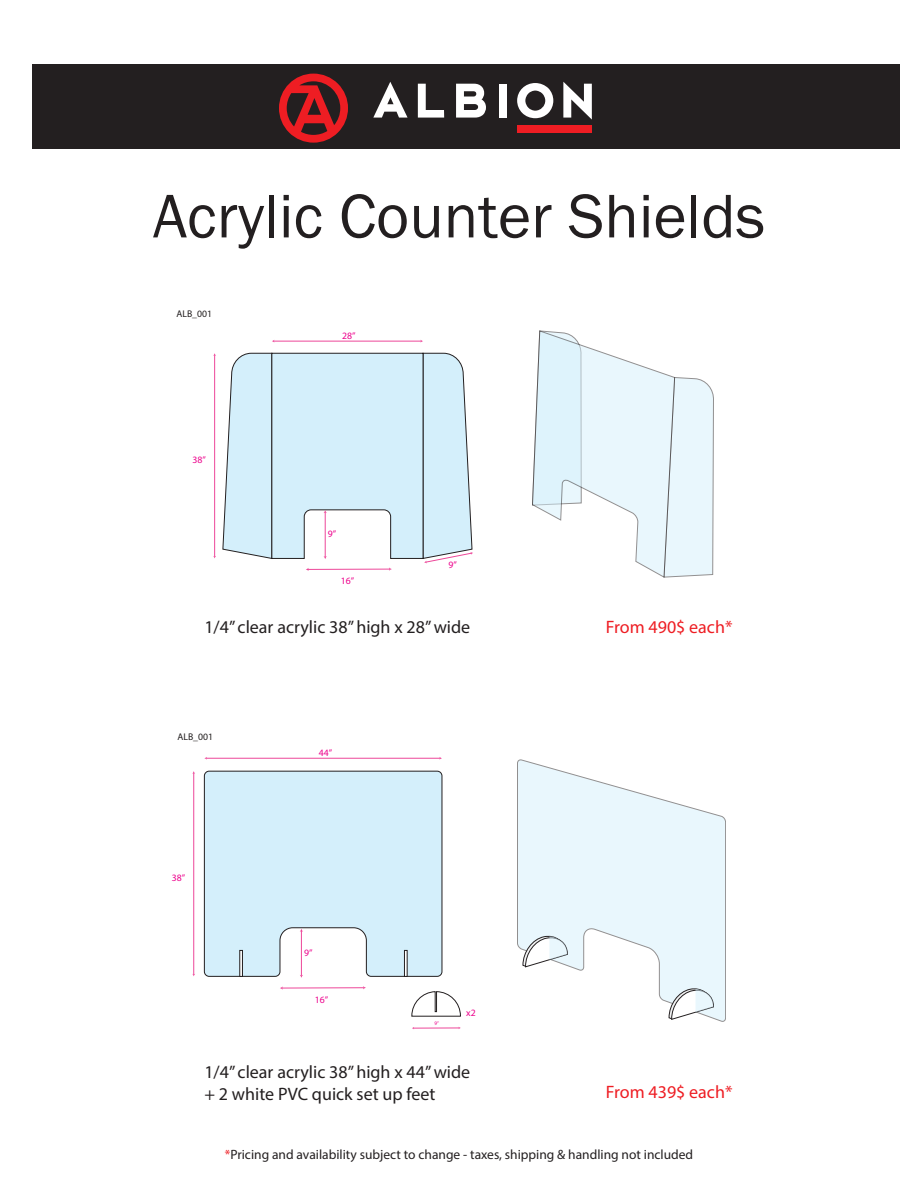
<style>
.page{position:relative;width:918px;height:1188px;background:#fff}
.page>*{position:absolute;margin:0;border:0;box-sizing:border-box;transform-origin:0 0}
.t1{font:63.75px "Franklin Gothic";color:#231f20}
.t2{font:18px/21.6px "Myriad Pro";color:#231f20}
.t3{font:18px "Myriad Pro";color:#ee1d23}
.t4{font:13.5px "Myriad Pro";color:#231f20}
.t5{font:9.75px "Myriad Pro";color:#ed028c}
.t6{font:9.75px "Myriad Pro";color:#231f20}
.t7{font:5.25px "Myriad Pro";color:#ed028c}
.s1{color:#ee1d23}
</style>
<div class="page">
<svg style="left:532px;top:331px;width:182px;height:246px"></svg>
<hr style="left:274px;top:341px;width:147px;height:1px;background:#ed4799">
<hr style="left:214px;top:355px;width:1px;height:202px;background:#ed4799">
<svg style="left:223px;top:353px;width:250px;height:218px"></svg>
<hr style="left:206px;top:758px;width:234px;height:1px;background:#ed4799">
<hr style="left:193px;top:773px;width:1px;height:202px;background:#ed4799">
<hr style="left:282px;top:987px;width:82px;height:1px;background:#ed4799">
<hr style="left:413px;top:1028px;width:46px;height:1px;background:#ed4799">
<svg style="left:204px;top:771px;width:238px;height:206px"></svg>
<div style="left:404px;top:950px;width:3px;height:27px;background:#fff;border:1px solid #231f20"></div>
<div style="left:240px;top:950px;width:3px;height:27px;background:#fff;border:1px solid #231f20"></div>
<svg style="left:517px;top:760px;width:209px;height:262px"></svg>
<svg style="left:669px;top:987px;width:45px;height:33px"></svg>
<svg style="left:523px;top:934px;width:45px;height:33px"></svg>
<svg style="left:412px;top:992px;width:49px;height:24px"></svg>
<div style="left:32px;top:64px;width:867px;height:84px;background:#231f20"></div>
<svg style="left:373px;top:82px;width:35px;height:36px"></svg>
<svg style="left:418px;top:84px;width:26px;height:34px"></svg>
<svg style="left:456px;top:84px;width:30px;height:34px"></svg>
<div style="left:499px;top:84px;width:8px;height:34px;background:#fff"></div>
<svg style="left:517px;top:83px;width:36px;height:35px"></svg>
<svg style="left:563px;top:82px;width:29px;height:38px"></svg>
<div style="left:517px;top:125px;width:75px;height:8px;background:#ee1d23"></div>
<svg style="left:279px;top:74px;width:69px;height:69px"></svg>
<h1 class="t1" style="left:153px;top:177px;width:614px">Acrylic Counter Shields</h1>
<p class="t6" style="left:176px;top:307px;width:37px">ALB_001</p>
<p class="t5" style="left:193px;top:454px;width:15px">38”</p>
<p class="t5" style="left:342px;top:330px;width:15px">28”</p>
<p class="t5" style="left:328px;top:528px;width:10px">9”</p>
<p class="t5" style="left:341px;top:575px;width:15px">16”</p>
<p class="t5" style="left:448px;top:559px;width:10px">9”</p>
<p class="t2" style="left:204px;top:616px;width:267px">1/4” clear acrylic 38” high x 28” wide</p>
<p class="t6" style="left:177px;top:731px;width:37px">ALB_001</p>
<p class="t5" style="left:172px;top:872px;width:15px">38”</p>
<p class="t5" style="left:319px;top:747px;width:15px">44”</p>
<p class="t5" style="left:304px;top:947px;width:10px">9”</p>
<p class="t5" style="left:315px;top:993px;width:15px">16”</p>
<p class="t7" style="left:434px;top:1020px;width:6px">9”</p>
<p class="t5" style="left:466px;top:1007px;width:11px">x2</p>
<p class="t2" style="left:204px;top:1061px;width:267px">1/4” clear acrylic 38” high x 44” wide + 2 white PVC quick set up feet</p>
<p class="t3" style="left:606px;top:616px;width:128px">From 490$ each*</p>
<p class="t3" style="left:606px;top:1081px;width:128px">From 439$ each*</p>
<p class="t4" style="left:225px;top:1147px;width:470px"><span class="s1">*</span>Pricing and availability subject to change - taxes, shipping &amp; handling not included</p>
</div>
